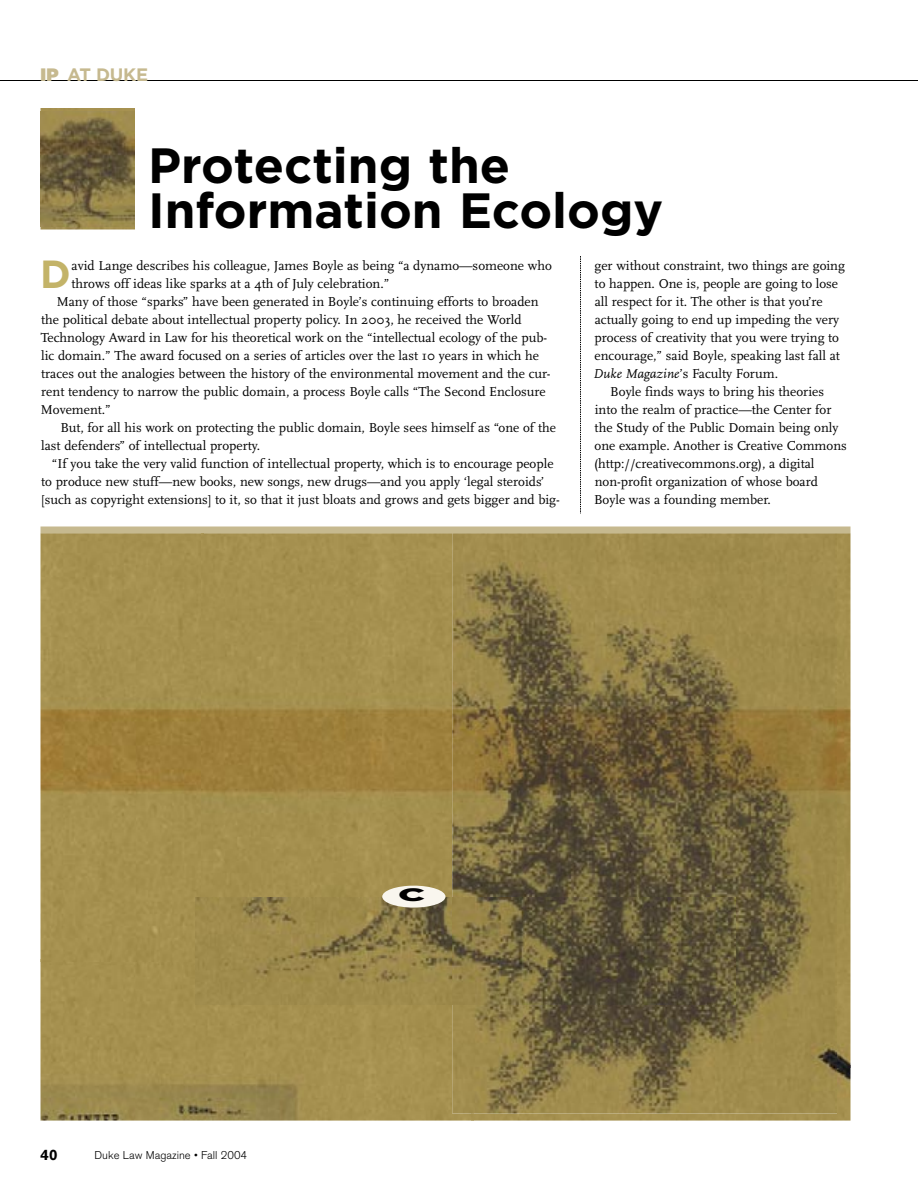
<style>
.page{position:relative;width:918px;height:1188px;background:#fff}
.page>*{position:absolute;margin:0;border:0;box-sizing:border-box;transform-origin:0 0}
.t1{font:700 49.5px/45px "Gotham";color:#000}
.t2{font:700 39.15px "Gotham";color:#c3b368}
.t3{font:700 18px "Gotham";letter-spacing:-.02em;color:#c6b98f}
.t4{font:900 18px "Gotham";color:#000;scale:2.06 1}
.t5{font:700 15px "Akzidenz Grotesk BE";color:#000}
.t6{font:13.5px "Scala";color:#000}
.t7{font:300 11.25px "Akzidenz Grotesk BE";color:#000}
.s1{font-weight:900}
.s2{font-style:italic}
</style>
<div class="page">
<img style="left:40px;top:962px;width:432px;height:158px">
<div style="left:472px;top:1068px;width:378px;height:52px;background:#a69150"></div>
<img style="left:837px;top:533px;width:13px;height:535px">
<img style="left:40px;top:533px;width:162px;height:429px">
<img style="left:202px;top:533px;width:250px;height:365px">
<img style="left:40px;top:108px;width:95px;height:122px">
<svg style="left:580px;top:256px;width:1px;height:258px"></svg>
<img style="left:196px;top:898px;width:256px;height:107px">
<img style="left:452px;top:533px;width:385px;height:581px">
<div style="left:382px;top:886px;width:64px;height:22px;background:#f9f6ee;border-radius:50%"></div>
<img style="left:40px;top:111px;width:95px;height:115px">
<hr style="left:0;top:81px;width:918px;height:1px;background:#000">
<h3 class="t3" style="left:40px;top:64px;width:109px"><span class="s1">IP</span> AT DUKE</h3>
<h1 class="t1" style="left:148px;top:141px;width:517px">Protecting the<br>Information Ecology</h1>
<h2 class="t2" style="left:40px;top:252px;width:32px">D</h2>
<p class="t6" style="left:72px;top:258px;width:482px">avid Lange describes his colleague, James Boyle as being “a dynamo—someone who</p>
<p class="t6" style="left:71px;top:276px;width:319px">throws off ideas like sparks at a 4th of July celebration.”</p>
<p class="t6" style="left:57px;top:294px;width:483px">Many of those “sparks” have been generated in Boyle’s continuing efforts to broaden</p>
<p class="t6" style="left:41px;top:312px;width:482px">the political debate about intellectual property policy. In 2003, he received the World</p>
<p class="t6" style="left:41px;top:330px;width:508px">Technology Award in Law for his theoretical work on the “intellectual ecology of the pub-</p>
<p class="t6" style="left:41px;top:348px;width:500px">lic domain.” The award focused on a series of articles over the last 10 years in which he</p>
<p class="t6" style="left:41px;top:366px;width:511px">traces out the analogies between the history of the environmental movement and the cur-</p>
<p class="t6" style="left:41px;top:384px;width:506px">rent tendency to narrow the public domain, a process Boyle calls “The Second Enclosure</p>
<p class="t6" style="left:41px;top:402px;width:72px">Movement.”</p>
<p class="t6" style="left:60px;top:420px;width:497px">But, for all his work on protecting the public domain, Boyle sees himself as “one of the</p>
<p class="t6" style="left:41px;top:438px;width:220px">last defenders” of intellectual property.</p>
<p class="t6" style="left:52px;top:456px;width:503px">“If you take the very valid function of intellectual property, which is to encourage people</p>
<p class="t6" style="left:41px;top:474px;width:505px">to produce new stuff—new books, new songs, new drugs—and you apply ‘legal steroids’</p>
<p class="t6" style="left:41px;top:492px;width:520px">[such as copyright extensions] to it, so that it just bloats and grows and gets bigger and big-</p>
<p class="t6" style="left:595px;top:258px;width:252px">ger without constraint, two things are going</p>
<p class="t6" style="left:595px;top:276px;width:245px">to happen. One is, people are going to lose</p>
<p class="t6" style="left:595px;top:294px;width:229px">all respect for it. The other is that you’re</p>
<p class="t6" style="left:595px;top:312px;width:246px">actually going to end up impeding the very</p>
<p class="t6" style="left:595px;top:330px;width:246px">process of creativity that you were trying to</p>
<p class="t6" style="left:595px;top:348px;width:247px">encourage,” said Boyle, speaking last fall at</p>
<p class="t6" style="left:593px;top:366px;width:186px"><span class="s2">Duke Magazine</span>’s Faculty Forum.</p>
<p class="t6" style="left:610px;top:384px;width:215px">Boyle finds ways to bring his theories</p>
<p class="t6" style="left:595px;top:402px;width:238px">into the realm of practice—the Center for</p>
<p class="t6" style="left:595px;top:420px;width:245px">the Study of the Public Domain being only</p>
<p class="t6" style="left:595px;top:438px;width:254px">one example. Another is Creative Commons</p>
<p class="t6" style="left:594px;top:456px;width:222px">(http://creativecommons.org), a digital</p>
<p class="t6" style="left:595px;top:474px;width:225px">non-profit organization of whose board</p>
<p class="t6" style="left:594px;top:492px;width:178px">Boyle was a founding member.</p>
<p class="t5" style="left:40px;top:1146px;width:19px">40</p>
<p class="t7" style="left:94px;top:1149px;width:154px">Duke Law Magazine • Fall 2004</p>
<h3 class="t4" style="left:398px;top:885px;width:15px">C</h3>
</div>
